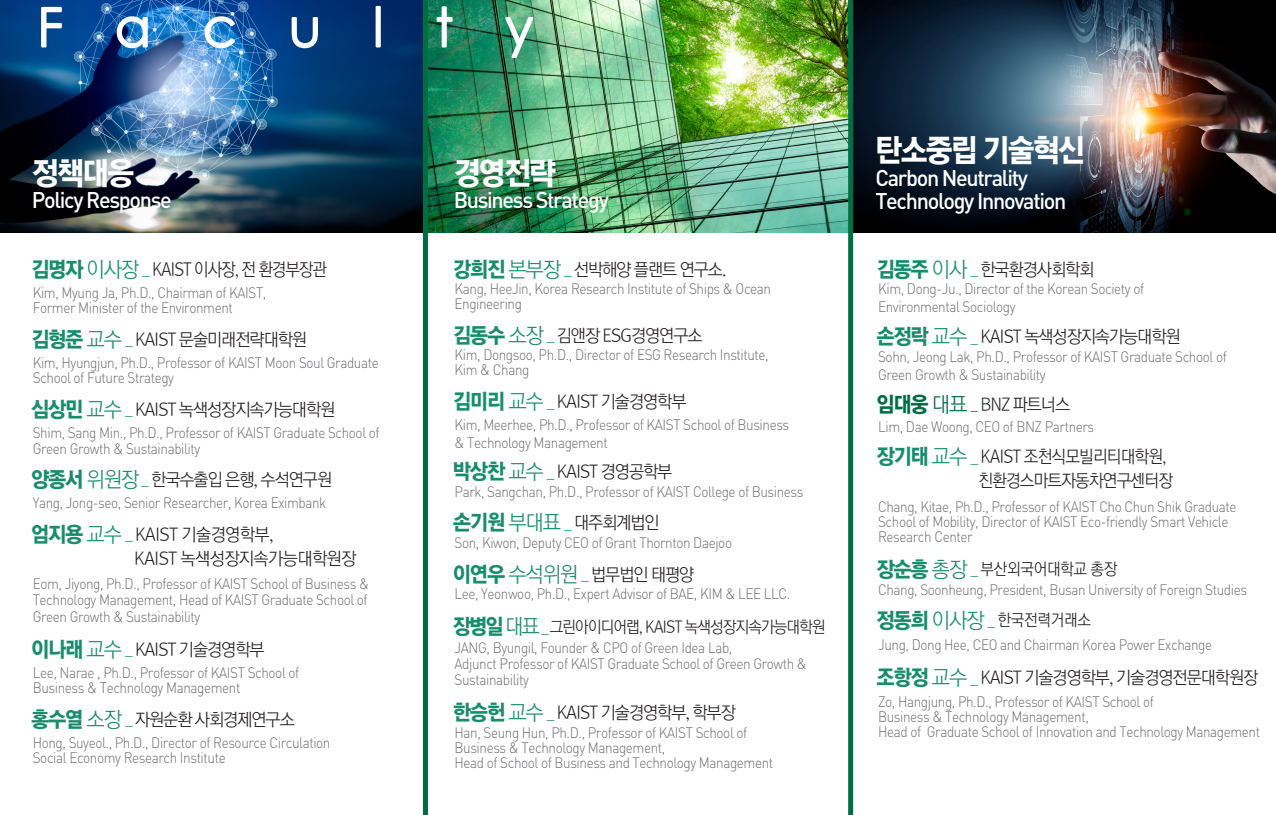
<style>
.page{position:relative;width:1276px;height:815px;background:#fff}
.page>*{position:absolute;margin:0;border:0;box-sizing:border-box;transform-origin:0 0}
.t1{font:54.38px "Century Gothic";letter-spacing:.97em;color:#fff}
.t2{font:31.25px "Rix Go H";letter-spacing:-.06em;color:#fff;scale:.96 1}
.t3{font:500 22.5px "DIN";letter-spacing:-.06em;color:#fff;scale:.96 1}
.t4{font:17.88px "Rix Go L";letter-spacing:-.06em;color:#231f20;scale:.9 1}
.t5{font:17.5px "Rix Go L";letter-spacing:-.06em;color:#231f20;scale:.96 1}
.t6{font:17.5px "Rix Go L";letter-spacing:-.06em;color:#231f20;scale:.93 1}
.t7{font:17.5px "Rix Go L";letter-spacing:-.04em;color:#231f20}
.t8{font:16.25px "Rix Go L";letter-spacing:-.02em;color:#231f20;scale:.93 1}
.t9{font:16.25px "Rix Go L";letter-spacing:-.06em;color:#231f20;scale:.93 1}
.t10{font:300 15px/15px "DIN";letter-spacing:-.03em;color:#6c6d70;scale:.9 1}
.s1{font-family:"Rix Go H";font-size:21.25px;color:#188d6e}
.s2{font-size:21.25px;color:#188d6e}
.s3{font-size:16.25px;color:#188d6e}
.s4{color:#188d6e}
.s5{font-family:"Rix Go H";font-size:21.25px;color:#006e45}
.s6{font-size:21.25px;color:#006e45}
.s7{font-size:16.25px;color:#006e45}
</style>
<div class="page">
<img style="left:0;top:0;width:423px;height:232px">
<img style="left:853px;top:0;width:423px;height:232px">
<img style="left:428px;top:0;width:420px;height:232px">
<div style="left:423px;top:0;width:5px;height:815px;background:#006e45"></div>
<div style="left:848px;top:0;width:5px;height:815px;background:#006e45"></div>
<svg style="left:40px;top:6px;width:23px;height:42px"></svg>
<svg style="left:116px;top:15px;width:32px;height:34px"></svg>
<svg style="left:204px;top:15px;width:32px;height:34px"></svg>
<svg style="left:291px;top:16px;width:28px;height:33px"></svg>
<div style="left:375px;top:6px;width:6px;height:41px;border:2px solid #fff"></div>
<svg style="left:436px;top:6px;width:17px;height:42px"></svg>
<svg style="left:503px;top:16px;width:32px;height:43px"></svg>
<p class="t1" style="left:37px;top:-11px;width:497px">Faculty</p>
<p class="t2" style="left:32px;top:152px;width:108px">정책대응</p>
<p class="t3" style="left:32px;top:186px;width:147px">Policy Response</p>
<p class="t4" style="left:31px;top:258px;width:330px"><span class="s1">김명자</span> <span class="s2">이사장</span> <span class="s3">_</span> KAIST 이사장, 전 환경부장관</p>
<p class="t10" style="left:33px;top:285px;width:261px">Kim, Myung Ja, Ph.D., Chairman of KAIST,</p>
<p class="t10" style="left:33px;top:300px;width:224px">Former Minister of the Environment</p>
<p class="t5" style="left:31px;top:329px;width:289px"><span class="s1">김형준</span> <span class="s2">교수</span> <span class="s3">_</span> KAIST 문술미래전략대학원</p>
<p class="t10" style="left:33px;top:355px;width:386px">Kim, Hyungjun, Ph.D., Professor of KAIST Moon Soul Graduate</p>
<p class="t10" style="left:33px;top:370px;width:159px">School of Future Strategy</p>
<p class="t5" style="left:31px;top:399px;width:318px"><span class="s1">심상민</span> <span class="s2">교수</span> <span class="s3">_</span> KAIST 녹색성장지속가능대학원</p>
<p class="t10" style="left:33px;top:424px;width:387px;line-height:16.2px">Shim, Sang Min., Ph.D., Professor of KAIST Graduate School of<br>Green Growth &amp; Sustainability</p>
<p class="t5" style="left:31px;top:469px;width:315px"><span class="s1">양종서</span> <span class="s2">위원장</span> <span class="s3">_</span> 한국수출입 은행, 수석연구원</p>
<p class="t10" style="left:33px;top:495px;width:328px">Yang, Jong-seo, Senior Researcher, Korea Eximbank</p>
<p class="t7" style="left:31px;top:524px;width:244px"><span class="s1">엄지용</span> <span class="s2">교수</span> <span class="s3">_</span> KAIST 기술경영학부,</p>
<p class="t7" style="left:134px;top:548px;width:224px">KAIST 녹색성장지속가능대학원장</p>
<p class="t10" style="left:33px;top:576px;width:375px">Eom, Jiyong, Ph.D., Professor of KAIST School of Business &amp;</p>
<p class="t10" style="left:33px;top:592px;width:374px">Technology Management, Head of KAIST Graduate School of</p>
<p class="t10" style="left:33px;top:608px;width:188px">Green Growth &amp; Sustainability</p>
<p class="t5" style="left:31px;top:639px;width:245px"><span class="s1">이나래</span> <span class="s2">교수</span> <span class="s3">_</span> KAIST 기술경영학부</p>
<p class="t10" style="left:33px;top:665px;width:298px">Lee, Narae , Ph.D., Professor of KAIST School of</p>
<p class="t10" style="left:33px;top:680px;width:232px">Business &amp; Technology Management</p>
<p class="t5" style="left:31px;top:709px;width:276px"><span class="s1">홍수열</span> <span class="s2">소장</span> <span class="s3">_</span> 자원순환 사회경제연구소</p>
<p class="t10" style="left:33px;top:735px;width:332px">Hong, Suyeol., Ph.D., Director of Resource Circulation</p>
<p class="t10" style="left:33px;top:750px;width:216px">Social Economy Research Institute</p>
<p class="t2" style="left:454px;top:152px;width:108px">경영전략</p>
<p class="t3" style="left:454px;top:186px;width:163px">Business Strategy</p>
<p class="t5" style="left:453px;top:259px;width:287px"><span class="s1">강희진</span> <span class="s2">본부장</span> <span class="s3">_</span> 선박해양 플랜트 연구소.</p>
<p class="t10" style="left:454px;top:281px;width:353px">Kang, HeeJin, Korea Research Institute of Ships &amp; Ocean<br>Engineering</p>
<p class="t5" style="left:453px;top:325px;width:262px"><span class="s1">김동수</span> <span class="s2">소장</span> <span class="s3">_</span> 김앤장 ESG경영연구소</p>
<p class="t10" style="left:454px;top:347px;width:350px">Kim, Dongsoo, Ph.D., Director of ESG Research Institute,</p>
<p class="t10" style="left:454px;top:362px;width:85px">Kim &amp; Chang</p>
<p class="t5" style="left:453px;top:391px;width:245px"><span class="s1">김미리</span> <span class="s2">교수</span> <span class="s3">_</span> KAIST 기술경영학부</p>
<p class="t10" style="left:454px;top:417px;width:373px">Kim, Meerhee, Ph.D., Professor of KAIST School of Business</p>
<p class="t10" style="left:454px;top:435px;width:172px">&amp; Technology Management</p>
<p class="t5" style="left:453px;top:461px;width:230px"><span class="s1">박상찬</span> <span class="s2">교수</span> <span class="s3">_</span> KAIST 경영공학부</p>
<p class="t10" style="left:454px;top:483px;width:389px">Park, Sangchan, Ph.D., Professor of KAIST College of Business</p>
<p class="t5" style="left:453px;top:512px;width:217px"><span class="s1">손기원</span> <span class="s2">부대표</span> <span class="s3">_</span> 대주회계법인</p>
<p class="t10" style="left:454px;top:535px;width:310px">Son, Kiwon, Deputy CEO of Grant Thornton Daejoo</p>
<p class="t5" style="left:453px;top:564px;width:253px"><span class="s1">이연우</span> <span class="s2">수석위원</span> <span class="s3">_</span> 법무법인 태평양</p>
<p class="t10" style="left:454px;top:586px;width:374px">Lee, Yeonwoo, Ph.D., Expert Advisor of BAE, KIM &amp; LEE LLC.</p>
<p class="t9" style="left:453px;top:617px;width:402px"><span class="s1">장병일</span> <span class="s2">대표</span> <span class="s4">_</span> 그린아이디어랩, KAIST 녹색성장지속가능대학원</p>
<p class="t10" style="left:454px;top:640px;width:310px">JANG, Byungil, Founder &amp; CPO of Green Idea Lab,</p>
<p class="t10" style="left:454px;top:655px;width:393px;line-height:16.2px">Adjunct Professor of KAIST Graduate School of Green Growth &amp;<br>Sustainability</p>
<p class="t5" style="left:453px;top:702px;width:296px"><span class="s1">한승헌</span> <span class="s2">교수</span> <span class="s3">_</span> KAIST 기술경영학부, 학부장</p>
<p class="t10" style="left:454px;top:725px;width:327px">Han, Seung Hun, Ph.D., Professor of KAIST School of</p>
<p class="t10" style="left:454px;top:740px;width:236px">Business &amp; Technology Management,</p>
<p class="t10" style="left:454px;top:755px;width:355px">Head of School of Business and Technology Management</p>
<p class="t2" style="left:875px;top:130px;width:220px">탄소중립 기술혁신</p>
<p class="t3" style="left:875px;top:163px;width:160px">Carbon Neutrality</p>
<p class="t3" style="left:875px;top:186px;width:200px">Technology Innovation</p>
<p class="t5" style="left:876px;top:259px;width:229px"><span class="s1">김동주</span> <span class="s2">이사</span> <span class="s3">_</span> 한국환경사회학회</p>
<p class="t10" style="left:878px;top:281px;width:297px">Kim, Dong-Ju., Director of the Korean Society of</p>
<p class="t10" style="left:878px;top:299px;width:154px">Environmental Sociology</p>
<p class="t5" style="left:876px;top:326px;width:318px"><span class="s1">손정락</span> <span class="s2">교수</span> <span class="s3">_</span> KAIST 녹색성장지속가능대학원</p>
<p class="t10" style="left:878px;top:347px;width:389px;line-height:18.1px">Sohn, Jeong Lak, Ph.D., Professor of KAIST Graduate School of<br>Green Growth &amp; Sustainability</p>
<p class="t5" style="left:876px;top:394px;width:203px"><span class="s5">임대웅</span> <span class="s6">대표</span> <span class="s7">_</span> BNZ 파트너스</p>
<p class="t10" style="left:878px;top:419px;width:242px">Lim, Dae Woong, CEO of BNZ Partners</p>
<p class="t6" style="left:876px;top:446px;width:314px"><span class="s1">장기태</span> <span class="s2">교수</span> <span class="s3">_</span> KAIST 조천식모빌리티대학원,</p>
<p class="t6" style="left:978px;top:470px;width:211px">친환경스마트자동차연구센터장</p>
<p class="t10" style="left:878px;top:498px;width:400px">Chang, Kitae, Ph.D., Professor of KAIST Cho Chun Shik Graduate<br>School of Mobility, Director of KAIST Eco-friendly Smart Vehicle<br>Research Center</p>
<p class="t8" style="left:876px;top:559px;width:261px"><span class="s1">장순흥</span> <span class="s2">총장</span> <span class="s4">_</span> 부산외국어대학교 총장</p>
<p class="t10" style="left:878px;top:582px;width:411px">Chang, Soonheung, President, Busan University of Foreign Studies</p>
<p class="t8" style="left:876px;top:611px;width:232px"><span class="s1">정동희</span> <span class="s2">이사장</span> <span class="s4">_</span> 한국전력거래소</p>
<p class="t10" style="left:878px;top:637px;width:373px">Jung, Dong Hee, CEO and Chairman Korea Power Exchange</p>
<p class="t5" style="left:876px;top:667px;width:399px"><span class="s1">조항정</span> <span class="s2">교수</span> <span class="s3">_</span> KAIST 기술경영학부, 기술경영전문대학원장</p>
<p class="t10" style="left:878px;top:693px;width:308px">Zo, Hangjung, Ph.D., Professor of KAIST School of</p>
<p class="t10" style="left:878px;top:708px;width:236px">Business &amp; Technology Management,</p>
<p class="t10" style="left:878px;top:723px;width:426px">Head of Graduate School of Innovation and Technology Management</p>
</div>
